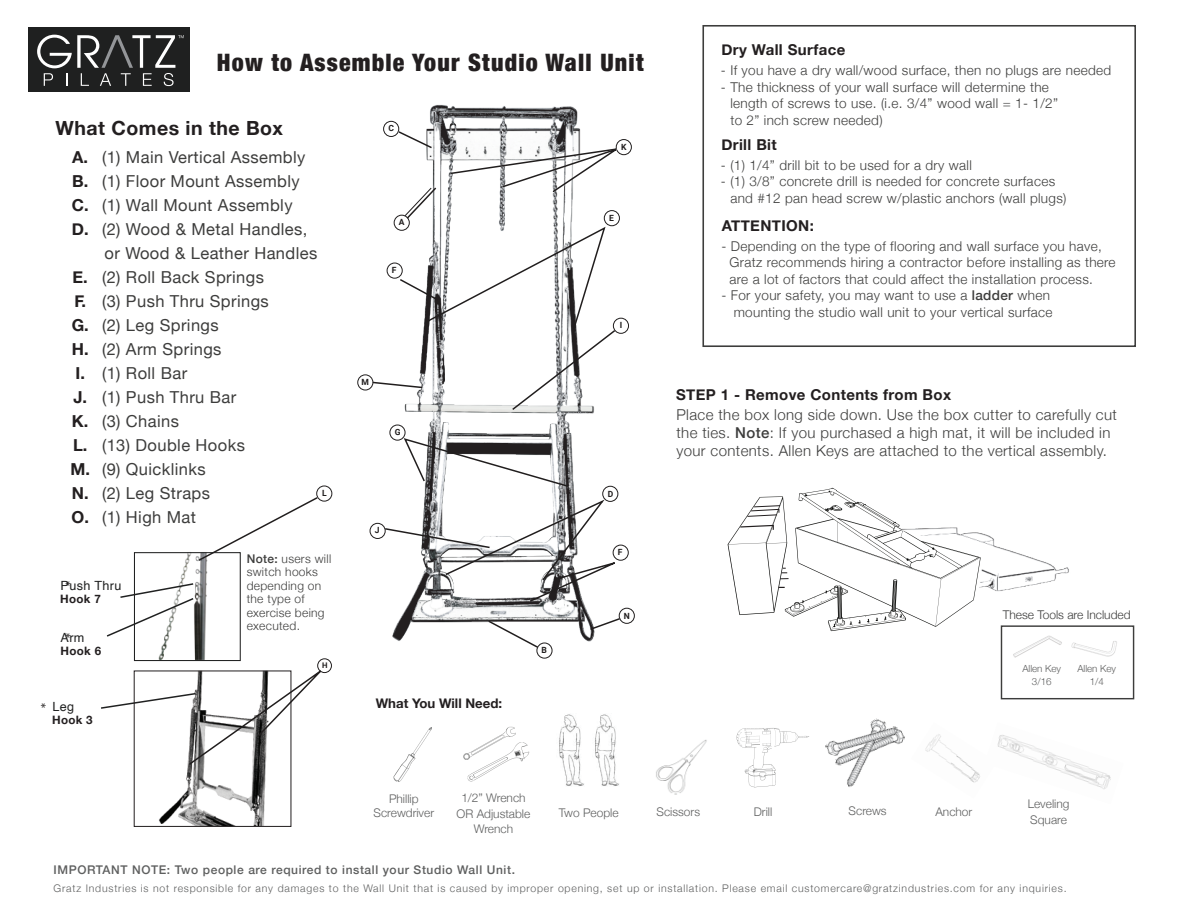
<style>
.page{position:relative;width:1188px;height:918px;background:#fff}
.page>*{position:absolute;margin:0;border:0;box-sizing:border-box;transform-origin:0 0}
.t1{font:900 condensed 24px "Helvetica Neue";letter-spacing:.05em;color:#231f20}
.t2{font:700 19.5px "Helvetica Neue";letter-spacing:.025em;color:#231f20}
.t3{font:16.5px/24px "Helvetica Neue";letter-spacing:.025em;color:#3d3d3c}
.t4{font:700 16.5px/24px "Helvetica Neue";color:#231f20;text-align:justify}
.t5{font:300 15px/18px "Helvetica Neue";letter-spacing:.025em;color:#3d3d3c}
.t6{font:700 15px "Helvetica Neue";letter-spacing:.025em;color:#231f20}
.t7{font:300 13.5px/16.5px "Helvetica Neue";letter-spacing:.025em;color:#3d3d3c}
.t8{font:700 13.2px "Helvetica Neue";color:#231f20}
.t9{font:12.6px "Helvetica";letter-spacing:.025em;color:#202121}
.t10{font:12.6px "Myriad Pro";color:#211e1e}
.t11{font:300 12px/13.5px "Helvetica Neue";letter-spacing:.025em;color:#3d3d3c}
.t12{font:500 12px "Helvetica Neue";letter-spacing:.05em;color:#5e5f5f}
.t13{font:300 12px "Helvetica Neue";color:#3d3d3c}
.t14{font:300 11.85px/15.9px "Helvetica Neue";color:#5e5f5f;text-align:center}
.t15{font:700 11.55px "Helvetica Neue";letter-spacing:.025em;color:#231f20}
.t16{font:300 10.5px "Helvetica Neue";letter-spacing:.075em;color:#5e5f5f}
.t17{font:300 9.75px/13px "Helvetica Neue";color:#5e5f5f;text-align:center}
.t18{font:700 8.55px "Roboto";color:#211e1e}
.t19{font:700 7.8px "Roboto";color:#211e1e}
.s1{font-weight:500}
.s2{color:#fff}
</style>
<div class="page">
<img style="left:133px;top:105px;width:972px;height:722px">
<div style="left:28px;top:27px;width:162px;height:65px;background:#1f2020"></div>
<svg style="left:37px;top:35px;width:147px;height:51px"></svg>
<img style="left:463px;top:727px;width:66px;height:55px">
<img style="left:393px;top:726px;width:42px;height:57px">
<div style="left:317px;top:658px;width:15px;height:15px;border:1px solid #211e1e;border-radius:50%"></div>
<svg style="left:106px;top:582px;width:89px;height:56px"></svg>
<div style="left:134px;top:552px;width:107px;height:109px;border:1px solid #202121"></div>
<div style="left:537px;top:643px;width:15px;height:16px;border:1px solid #211e1e;border-radius:50%"></div>
<svg style="left:487px;top:619px;width:53px;height:30px"></svg>
<div style="left:384px;top:121px;width:15px;height:15px;background:#fff;border-radius:50%"></div>
<div style="left:383px;top:121px;width:16px;height:16px;border:1px solid #211e1e;border-radius:50%"></div>
<div style="left:602px;top:486px;width:16px;height:16px;border:1px solid #211e1e;border-radius:50%"></div>
<div style="left:390px;top:425px;width:15px;height:15px;background:#fff;border-radius:50%"></div>
<div style="left:390px;top:425px;width:15px;height:16px;border:1px solid #211e1e;border-radius:50%"></div>
<div style="left:613px;top:318px;width:16px;height:16px;border:1px solid #211e1e;border-radius:50%"></div>
<div style="left:616px;top:140px;width:15px;height:15px;background:#fff;border-radius:50%"></div>
<div style="left:616px;top:139px;width:16px;height:16px;border:1px solid #211e1e;border-radius:50%"></div>
<div style="left:370px;top:523px;width:16px;height:16px;border:1px solid #211e1e;border-radius:50%"></div>
<img style="left:557px;top:713px;width:28px;height:75px">
<img style="left:592px;top:713px;width:28px;height:75px">
<div style="left:702px;top:25px;width:434px;height:322px;border:2px solid #3d3d3c"></div>
<img style="left:1013px;top:635px;width:50px;height:24px">
<img style="left:1072px;top:640px;width:45px;height:18px">
<div style="left:1001px;top:625px;width:133px;height:74px;border:1px solid #3d3d3c"></div>
<img style="left:825px;top:715px;width:80px;height:73px">
<img style="left:823px;top:711px;width:75px;height:58px">
<img style="left:984px;top:722px;width:127px;height:82px">
<img style="left:724px;top:721px;width:91px;height:69px">
<img style="left:911px;top:722px;width:86px;height:76px">
<img style="left:656px;top:740px;width:66px;height:54px">
<svg style="left:197px;top:496px;width:122px;height:66px"></svg>
<div style="left:357px;top:374px;width:16px;height:16px;border:1px solid #211e1e;border-radius:50%"></div>
<div style="left:316px;top:486px;width:16px;height:16px;border:1px solid #211e1e;border-radius:50%"></div>
<svg style="left:589px;top:617px;width:33px;height:14px"></svg>
<div style="left:619px;top:608px;width:16px;height:16px;border:1px solid #211e1e;border-radius:50%"></div>
<svg style="left:383px;top:497px;width:250px;height:106px"></svg>
<svg style="left:402px;top:437px;width:168px;height:51px"></svg>
<svg style="left:371px;top:130px;width:255px;height:281px"></svg>
<svg style="left:101px;top:661px;width:232px;height:105px"></svg>
<div style="left:134px;top:671px;width:157px;height:156px;border:1px solid #211d1e"></div>
<h1 class="t1" style="left:217px;top:42px;width:428px">How to Assemble Your Studio Wall Unit</h1>
<h2 class="t2" style="left:56px;top:113px;width:229px">What Comes in the Box</h2>
<p class="t4" style="left:72px;top:146px;width:18px">A.<br>B.<br>C.<br>D.</p>
<p class="t4" style="left:70px;top:266px;width:21px;text-align:center">E.<br>F.<br>G.<br>H.<br>I.<br>J.<br>K.<br>L.<br>M.<br>N.<br>O.</p>
<p class="t3" style="left:102px;top:146px;width:217px">(1) Main Vertical Assembly (1) Floor Mount Assembly (1) Wall Mount Assembly<br>(2) Wood &amp; Metal Handles, or Wood &amp; Leather Handles (2) Roll Back Springs<br>(3) Push Thru Springs<br>(2) Leg Springs<br>(2) Arm Springs<br>(1) Roll Bar<br>(1) Push Thru Bar<br>(3) Chains<br>(13) Double Hooks<br>(9) Quicklinks<br>(2) Leg Straps<br>(1) High Mat</p>
<p class="t18" style="left:322px;top:487px;width:6px">L</p>
<p class="t9" style="left:61px;top:576px;width:62px">Push Thru</p>
<p class="t10" style="left:66px;top:578px;width:7px">*</p>
<p class="t15" style="left:60px;top:589px;width:42px">Hook 7</p>
<p class="t9" style="left:61px;top:628px;width:25px">Arm</p>
<p class="t15" style="left:61px;top:642px;width:42px">Hook 6</p>
<p class="t10" style="left:66px;top:630px;width:7px">*</p>
<p class="t9" style="left:53px;top:697px;width:23px">Leg</p>
<p class="t15" style="left:52px;top:711px;width:42px">Hook 3</p>
<p class="t10" style="left:41px;top:700px;width:7px">*</p>
<p class="t11" style="left:247px;top:551px;width:86px"><span class="s1">Note:</span> users will switch hooks depending on the type of exercise being executed.</p>
<p class="t19" style="left:322px;top:660px;width:7px">H</p>
<p class="t18" style="left:388px;top:122px;width:7px">C</p>
<p class="t18" style="left:399px;top:216px;width:7px">A</p>
<p class="t18" style="left:392px;top:264px;width:6px">F</p>
<p class="t18" style="left:362px;top:376px;width:9px">M</p>
<p class="t18" style="left:395px;top:426px;width:7px">G</p>
<p class="t18" style="left:375px;top:524px;width:6px">J</p>
<p class="t8" style="left:376px;top:693px;width:128px">What You Will Need:</p>
<p class="t18" style="left:542px;top:644px;width:7px">B</p>
<p class="t18" style="left:621px;top:141px;width:7px">K</p>
<p class="t18" style="left:609px;top:212px;width:6px">E</p>
<p class="t18" style="left:620px;top:319px;width:4px">I</p>
<p class="t18" style="left:608px;top:488px;width:7px">D</p>
<p class="t18" style="left:618px;top:546px;width:6px">F</p>
<p class="t18" style="left:624px;top:610px;width:8px">N</p>
<p class="t6" style="left:721px;top:38px;width:125px">Dry Wall Surface</p>
<p class="t7" style="left:721px;top:61px;width:392px">- If you have a dry wall/wood surface, then no plugs are needed</p>
<p class="t7" style="left:730px;top:78px;width:329px;text-indent:-9px">- The thickness of your wall surface will determine the length of screws to use. (i.e. 3/4” wood wall = 1- 1/2”</p>
<p class="t7" style="left:721px;top:111px;width:163px"><span class="s2">-</span> to 2” inch screw needed)</p>
<p class="t6" style="left:721px;top:133px;width:57px">Drill Bit</p>
<p class="t7" style="left:721px;top:156px;width:252px">- (1) 1/4” drill bit to be used for a dry wall</p>
<p class="t7" style="left:721px;top:172px;width:336px">- (1) 3/8” concrete drill is needed for concrete surfaces</p>
<p class="t7" style="left:721px;top:189px;width:347px"><span class="s2">-</span> and #12 pan head screw w/plastic anchors (wall plugs)</p>
<p class="t6" style="left:722px;top:214px;width:93px">ATTENTION:</p>
<p class="t7" style="left:730px;top:237px;width:388px;text-indent:-8px">- Depending on the type of flooring and wall surface you have,<br>Gratz recommends hiring a contractor before installing as there are a lot of factors that could affect the installation process.</p>
<p class="t7" style="left:721px;top:286px;width:333px;text-align:right">- For your safety, you may want to use a <span class="s1">ladder</span> when mounting the studio wall unit to your vertical surface</p>
<p class="t6" style="left:676px;top:383px;width:277px">STEP 1 - Remove Contents from Box</p>
<p class="t5" style="left:676px;top:405px;width:442px">Place the box long side down. Use the box cutter to carefully cut the ties. <span class="s1">Note</span>: If you purchased a high mat, it will be included in your contents. Allen Keys are attached to the vertical assembly.</p>
<p class="t13" style="left:1003px;top:605px;width:130px">These Tools are Included</p>
<p class="t17" style="left:1022px;top:662px;width:40px">Allen Key<br>3/16</p>
<p class="t17" style="left:1077px;top:662px;width:40px">Allen Key<br>1/4</p>
<p class="t14" style="left:374px;top:791px;width:62px;line-height:13.5px">Phillip<br>Screwdriver</p>
<p class="t14" style="left:457px;top:789px;width:75px">1/2” Wrench<br>OR Adjustable<br>Wrench</p>
<p class="t14" style="left:559px;top:804px;width:61px">Two People</p>
<p class="t14" style="left:657px;top:803px;width:45px">Scissors</p>
<p class="t14" style="left:754px;top:803px;width:20px">Drill</p>
<p class="t14" style="left:849px;top:802px;width:39px">Screws</p>
<p class="t14" style="left:935px;top:803px;width:38px">Anchor</p>
<p class="t14" style="left:1028px;top:795px;width:43px;text-align:left">Leveling<br>Square</p>
<p class="t12" style="left:54px;top:860px;width:463px">IMPORTANT NOTE: Two people are required to install your Studio Wall Unit.</p>
<p class="t16" style="left:54px;top:880px;width:1014px">Gratz Industries is not responsible for any damages to the Wall Unit that is caused by improper opening, set up or installation. Please email customercare@gratzindustries.com for any inquiries.</p>
</div>
